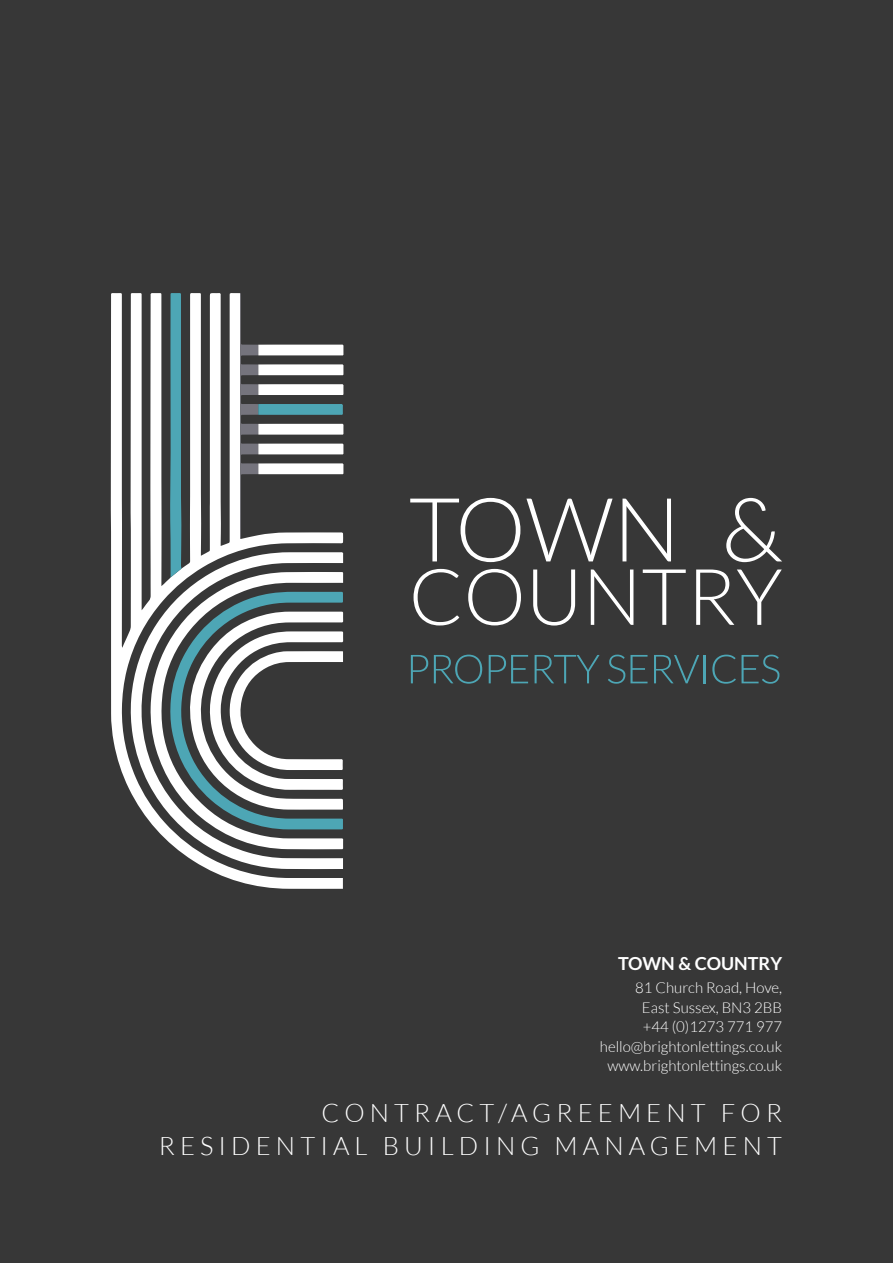
<style>
.page{position:relative;width:893px;height:1263px;background:#373737}
.page>*{position:absolute;margin:0;border:0;box-sizing:border-box;transform-origin:0 0}
.t1{font:300 25.5px/33px "Lato";letter-spacing:.2em;color:#fff;text-align:right}
.t2{font:700 18px "Lato";color:#fff}
.t3{font:300 15px/19.5px "Lato";color:#fff;text-align:right}
</style>
<div class="page">
<svg style="left:111px;top:293px;width:232px;height:596px"></svg>
<svg style="left:130px;top:552px;width:213px;height:317px"></svg>
<svg style="left:150px;top:572px;width:193px;height:277px"></svg>
<svg style="left:170px;top:592px;width:173px;height:237px"></svg>
<svg style="left:240px;top:293px;width:104px;height:246px"></svg>
<svg style="left:411px;top:655px;width:17px;height:28px"></svg>
<svg style="left:434px;top:655px;width:48px;height:29px"></svg>
<svg style="left:489px;top:655px;width:39px;height:28px"></svg>
<svg style="left:535px;top:655px;width:65px;height:28px"></svg>
<svg style="left:608px;top:655px;width:39px;height:29px"></svg>
<svg style="left:654px;top:655px;width:45px;height:28px"></svg>
<hr style="left:704px;top:655px;width:2px;height:28px;background:#4da6b5">
<svg style="left:712px;top:655px;width:67px;height:29px"></svg>
<svg style="left:410px;top:498px;width:110px;height:64px"></svg>
<svg style="left:526px;top:499px;width:87px;height:62px"></svg>
<svg style="left:622px;top:499px;width:49px;height:62px"></svg>
<svg style="left:414px;top:569px;width:45px;height:56px"></svg>
<svg style="left:468px;top:569px;width:53px;height:56px"></svg>
<svg style="left:533px;top:569px;width:42px;height:56px"></svg>
<svg style="left:591px;top:569px;width:42px;height:56px"></svg>
<svg style="left:643px;top:569px;width:43px;height:56px"></svg>
<svg style="left:696px;top:569px;width:86px;height:56px"></svg>
<svg style="left:726px;top:498px;width:56px;height:64px"></svg>
<svg style="left:170px;top:293px;width:11px;height:285px;background:#4ea2b0"></svg>
<p class="t2" style="left:618px;top:953px;width:166px">TOWN &amp; COUNTRY</p>
<p class="t3" style="left:600px;top:978px;width:184px">81 Church Road, Hove,<br>East Sussex, BN3 2BB<br>+44 (0)1273 771 977 hello@brightonlettings.co.uk www.brightonlettings.co.uk</p>
<h1 class="t1" style="left:159px;top:1096px;width:625px">CONTRACT/AGREEMENT FOR<br>RESIDENTIAL BUILDING MANAGEMENT</h1>
</div>
